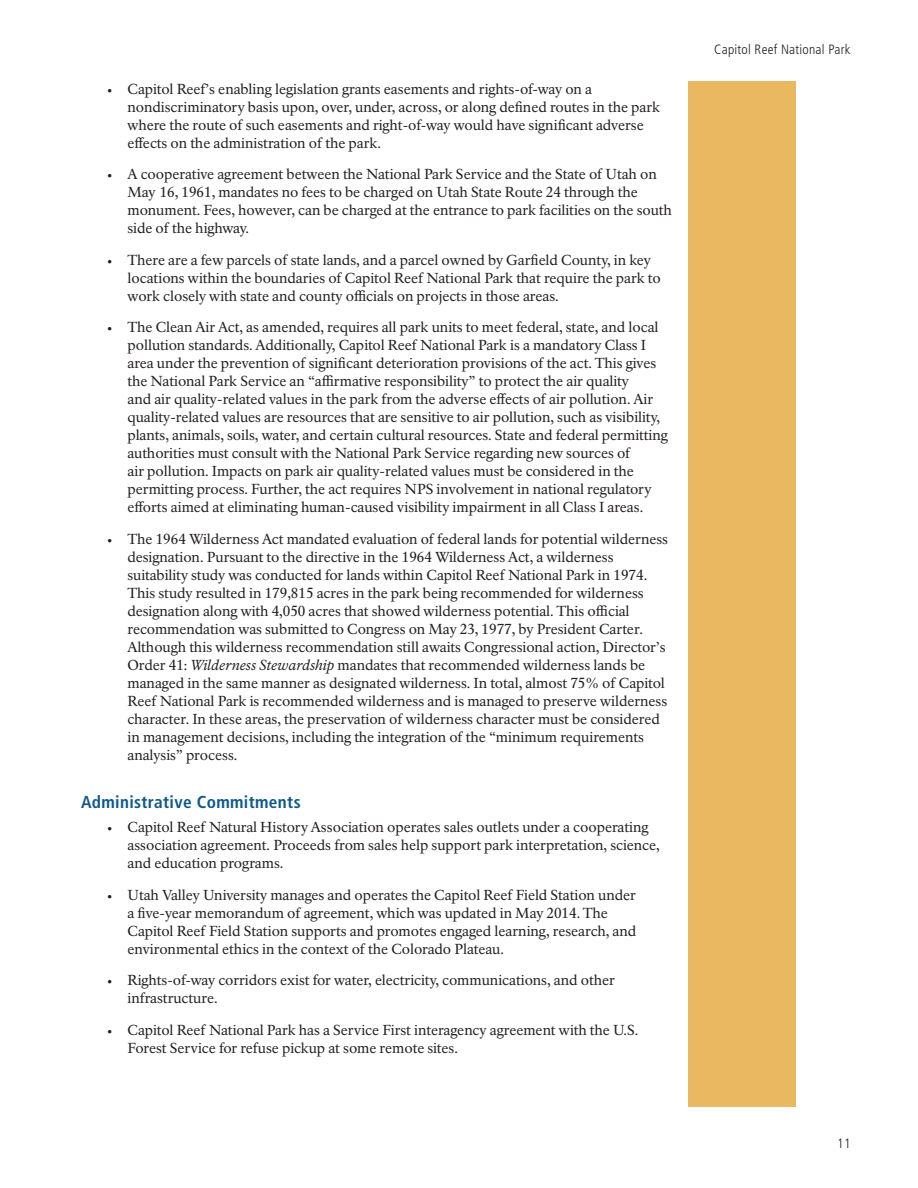
<style>
.page{position:relative;width:918px;height:1188px;background:#fff}
.page>*{position:absolute;margin:0;border:0;box-sizing:border-box;transform-origin:0 0}
.H3_Color2{font:700 condensed 17.25px "Frutiger LT Std";letter-spacing:.02em;color:#0e598c}
.t1{font:14.25px/18px "NPS Rawlinson OT";letter-spacing:-.005em;color:#231f20}
.t2{font:300 condensed 13.5px "Frutiger LT Std";letter-spacing:.02em;color:#231f20}
.s1{font-family:"Frutiger LT Std";font-weight:900}
.s2{font-style:italic}
</style>
<div class="page">
<div style="left:688px;top:81px;width:108px;height:1026px;background:#eab861"></div>
<p class="t1" style="left:128px;top:80px;width:534px;text-indent:-20px"><span class="s1">·</span> Capitol Reef’s enabling legislation grants easements and rights-of-way on a nondiscriminatory basis upon, over, under, across, or along defined routes in the park where the route of such easements and right-of-way would have significant adverse effects on the administration of the park.</p>
<p class="t1" style="left:128px;top:166px;width:546px;text-indent:-20px"><span class="s1">·</span> A cooperative agreement between the National Park Service and the State of Utah on May 16, 1961, mandates no fees to be charged on Utah State Route 24 through the monument. Fees, however, can be charged at the entrance to park facilities on the south side of the highway.</p>
<p class="t1" style="left:128px;top:251px;width:535px;text-indent:-20px"><span class="s1">·</span> There are a few parcels of state lands, and a parcel owned by Garfield County, in key locations within the boundaries of Capitol Reef National Park that require the park to work closely with state and county officials on projects in those areas.</p>
<p class="t1" style="left:128px;top:319px;width:542px;text-indent:-20px"><span class="s1">·</span> The Clean Air Act, as amended, requires all park units to meet federal, state, and local pollution standards. Additionally, Capitol Reef National Park is a mandatory Class I area under the prevention of significant deterioration provisions of the act. This gives the National Park Service an “affirmative responsibility” to protect the air quality<br>and air quality-related values in the park from the adverse effects of air pollution. Air quality-related values are resources that are sensitive to air pollution, such as visibility, plants, animals, soils, water, and certain cultural resources. State and federal permitting authorities must consult with the National Park Service regarding new sources of<br>air pollution. Impacts on park air quality-related values must be considered in the permitting process. Further, the act requires NPS involvement in national regulatory efforts aimed at eliminating human-caused visibility impairment in all Class I areas.</p>
<p class="t1" style="left:128px;top:530px;width:542px;text-indent:-20px"><span class="s1">·</span> The 1964 Wilderness Act mandated evaluation of federal lands for potential wilderness designation. Pursuant to the directive in the 1964 Wilderness Act, a wilderness suitability study was conducted for lands within Capitol Reef National Park in 1974.<br>This study resulted in 179,815 acres in the park being recommended for wilderness designation along with 4,050 acres that showed wilderness potential. This official recommendation was submitted to Congress on May 23, 1977, by President Carter.<br>Although this wilderness recommendation still awaits Congressional action, Director’s Order 41: <span class="s2">Wilderness Stewardship</span> mandates that recommended wilderness lands be managed in the same manner as designated wilderness. In total, almost 75% of Capitol Reef National Park is recommended wilderness and is managed to preserve wilderness character. In these areas, the preservation of wilderness character must be considered in management decisions, including the integration of the “minimum requirements analysis” process.</p>
<p class="H3_Color2" style="left:81px;top:791px;width:221px">Administrative Commitments</p>
<p class="t1" style="left:128px;top:819px;width:534px;text-indent:-20px"><span class="s1">·</span> Capitol Reef Natural History Association operates sales outlets under a cooperating association agreement. Proceeds from sales help support park interpretation, science, and education programs.</p>
<p class="t1" style="left:128px;top:886px;width:510px;text-indent:-20px"><span class="s1">·</span> Utah Valley University manages and operates the Capitol Reef Field Station under a five-year memorandum of agreement, which was updated in May 2014. The Capitol Reef Field Station supports and promotes engaged learning, research, and environmental ethics in the context of the Colorado Plateau.</p>
<p class="t1" style="left:128px;top:972px;width:489px;text-indent:-20px"><span class="s1">·</span> Rights-of-way corridors exist for water, electricity, communications, and other infrastructure.</p>
<p class="t1" style="left:128px;top:1021px;width:512px;text-indent:-20px"><span class="s1">·</span> Capitol Reef National Park has a Service First interagency agreement with the U.S.<br>Forest Service for refuse pickup at some remote sites.</p>
<p class="t2" style="left:714px;top:42px;width:138px">Capitol Reef National Park</p>
<p class="t2" style="left:837px;top:1135px;width:15px">11</p>
</div>
